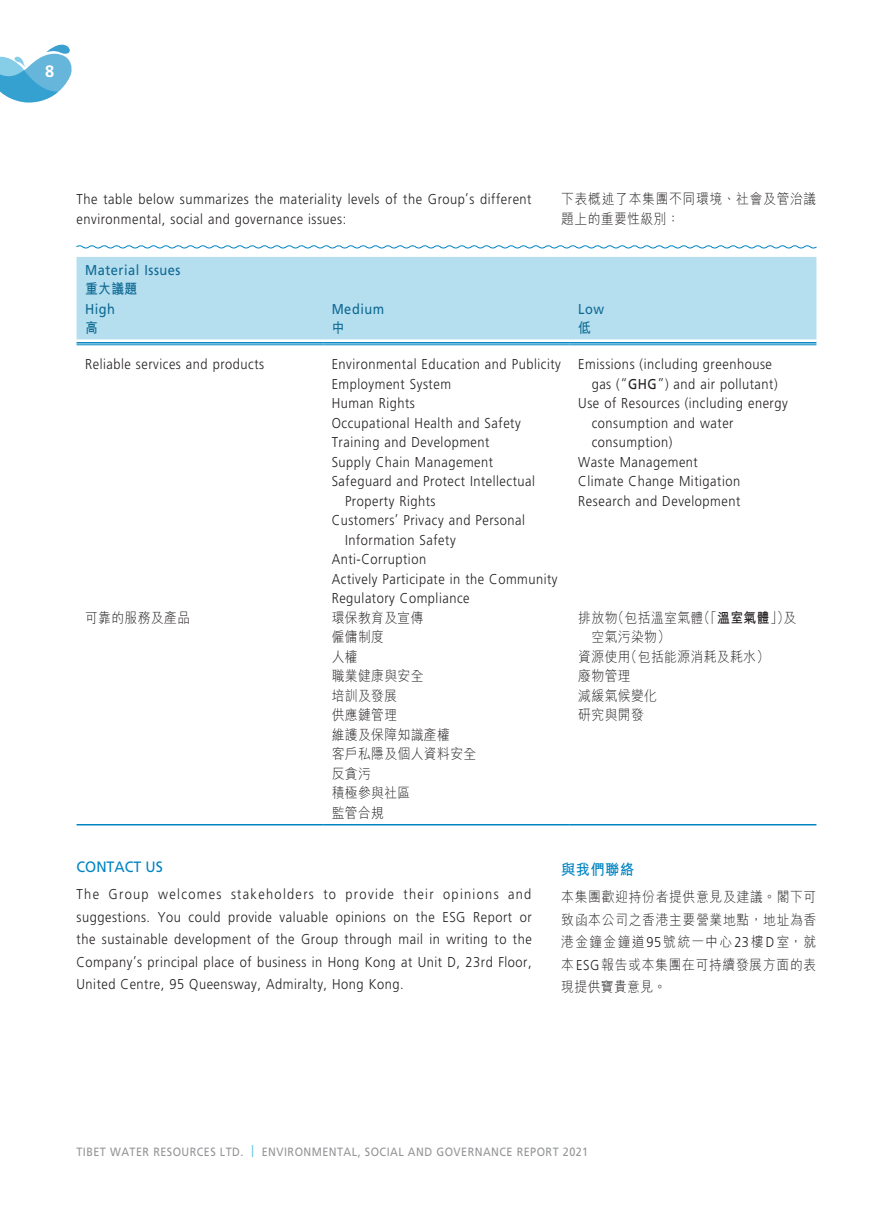
<style>
.page{position:relative;width:893px;height:1212px;background:#fff}
.page>*{position:absolute;margin:0;border:0;box-sizing:border-box;transform-origin:0 0}
.t1{font:700 16.5px "Frutiger LT Std";color:#fff}
._3__標題{font:15px "Frutiger LT Std";color:#0084c2;scale:.95 1}
._8__標題--C{font:700 15px "M Hei HK";letter-spacing:.03em;color:#0084c2;scale:.95 1}
._1__內文{font:300 14.25px/22.5px "Frutiger LT Std";letter-spacing:.04em;color:#231f20;scale:.9 1}
._6__內文--C{font:300 14.25px/22.5px "M Hei HK";letter-spacing:.03em;color:#231f20;text-align:justify;scale:.9 1}
._6__內文--C-2{font:300 14.25px/19.5px "M Hei HK";letter-spacing:.05em;color:#231f20;scale:.9 1}
._1__內文-2{font:14.25px "Frutiger LT Std";letter-spacing:.04em;color:#0d6992;scale:.9 1}
._6__內文--C-3{font:700 14.25px "M Hei HK";color:#0d6992;scale:.9 1}
.t2{font:12px "Frutiger LT Std";letter-spacing:.04em;color:#939598;scale:.9 1}
.s1{font-weight:400}
.s2{font-weight:700}
.s3{font-family:"Frutiger LT Std"}
.s4{color:#5fc1e0}
</style>
<div class="page">
<svg style="left:0;top:44px;width:72px;height:59px"></svg>
<div style="left:77px;top:257px;width:739px;height:82px;background:#b5deef"></div>
<svg style="left:76px;top:245px;width:741px;height:4px"></svg>
<hr style="left:77px;top:342px;width:246px;height:1px;background:#0084c2">
<hr style="left:77px;top:344px;width:246px;height:1px;background:#0084c2">
<hr style="left:323px;top:342px;width:247px;height:1px;background:#0084c2">
<hr style="left:323px;top:344px;width:247px;height:1px;background:#0084c2">
<hr style="left:570px;top:342px;width:246px;height:1px;background:#0084c2">
<hr style="left:570px;top:344px;width:246px;height:1px;background:#0084c2">
<hr style="left:77px;top:824px;width:246px;height:1px;background:#0084c2">
<hr style="left:323px;top:824px;width:247px;height:1px;background:#0084c2">
<hr style="left:570px;top:824px;width:246px;height:1px;background:#0084c2">
<p class="t1" style="left:45px;top:61px;width:11px">8</p>
<p class="_1__內文" style="left:77px;top:190px;width:507px;line-height:19.5px">The table below summarizes the materiality levels of the Group’s different environmental, social and governance issues:</p>
<p class="_6__內文--C-2" style="left:561px;top:189px;width:285px">下表概述了本集團不同環境、社會及管治議題上的重要性級別：</p>
<p class="_1__內文-2" style="left:85px;top:261px;width:108px">Material Issues</p>
<p class="_6__內文--C-3" style="left:85px;top:278px;width:60px">重大議題</p>
<p class="_1__內文-2" style="left:85px;top:300px;width:35px">High</p>
<p class="_1__內文-2" style="left:332px;top:300px;width:60px">Medium</p>
<p class="_1__內文-2" style="left:578px;top:300px;width:30px">Low</p>
<p class="_6__內文--C-3" style="left:85px;top:317px;width:16px">高</p>
<p class="_6__內文--C-3" style="left:332px;top:317px;width:16px">中</p>
<p class="_6__內文--C-3" style="left:578px;top:317px;width:16px">低</p>
<p class="_1__內文" style="left:85px;top:353px;width:201px">Reliable services and products</p>
<p class="_1__內文" style="left:332px;top:353px;width:256px">Environmental Education and Publicity</p>
<p class="_1__內文" style="left:332px;top:373px;width:134px">Employment System</p>
<p class="_1__內文" style="left:332px;top:392px;width:94px">Human Rights</p>
<p class="_1__內文" style="left:332px;top:412px;width:212px">Occupational Health and Safety</p>
<p class="_1__內文" style="left:332px;top:431px;width:177px">Training and Development</p>
<p class="_1__內文" style="left:332px;top:451px;width:181px">Supply Chain Management</p>
<p class="_1__內文" style="left:332px;top:470px;width:227px">Safeguard and Protect Intellectual</p>
<p class="_1__內文" style="left:345px;top:490px;width:102px">Property Rights</p>
<p class="_1__內文" style="left:332px;top:509px;width:216px">Customers’ Privacy and Personal</p>
<p class="_1__內文" style="left:345px;top:529px;width:124px">Information Safety</p>
<p class="_1__內文" style="left:332px;top:548px;width:106px">Anti-Corruption</p>
<p class="_1__內文" style="left:332px;top:568px;width:253px">Actively Participate in the Community</p>
<p class="_1__內文" style="left:332px;top:587px;width:155px">Regulatory Compliance</p>
<p class="_1__內文" style="left:578px;top:353px;width:217px">Emissions (including greenhouse</p>
<p class="_1__內文" style="left:592px;top:373px;width:208px">gas (“<span class="s1">GHG</span>”) and air pollutant)</p>
<p class="_1__內文" style="left:578px;top:392px;width:234px">Use of Resources (including energy</p>
<p class="_1__內文" style="left:592px;top:412px;width:159px">consumption and water</p>
<p class="_1__內文" style="left:592px;top:431px;width:91px">consumption)</p>
<p class="_1__內文" style="left:578px;top:451px;width:134px">Waste Management</p>
<p class="_1__內文" style="left:578px;top:470px;width:181px">Climate Change Mitigation</p>
<p class="_1__內文" style="left:578px;top:490px;width:182px">Research and Development</p>
<p class="_6__內文--C" style="left:85px;top:606px;width:118px">可靠的服務及產品</p>
<p class="_6__內文--C" style="left:332px;top:606px;width:104px">環保教育及宣傳</p>
<p class="_6__內文--C" style="left:332px;top:625px;width:60px">僱傭制度</p>
<p class="_6__內文--C" style="left:332px;top:645px;width:30px">人權</p>
<p class="_6__內文--C" style="left:332px;top:664px;width:104px">職業健康與安全</p>
<p class="_6__內文--C" style="left:332px;top:684px;width:74px">培訓及發展</p>
<p class="_6__內文--C" style="left:332px;top:703px;width:74px">供應鏈管理</p>
<p class="_6__內文--C" style="left:332px;top:723px;width:133px">維護及保障知識產權</p>
<p class="_6__內文--C" style="left:332px;top:742px;width:162px">客戶私隱及個人資料安全</p>
<p class="_6__內文--C" style="left:332px;top:762px;width:45px">反貪污</p>
<p class="_6__內文--C" style="left:332px;top:781px;width:89px">積極參與社區</p>
<p class="_6__內文--C" style="left:332px;top:801px;width:60px">監管合規</p>
<p class="_3__標題" style="left:77px;top:858px;width:92px">CONTACT US</p>
<p class="_1__內文" style="left:77px;top:883px;width:507px;text-align:justify">The Group welcomes stakeholders to provide their opinions and suggestions. You could provide valuable opinions on the ESG Report or the sustainable development of the Group through mail in writing to the Company’s principal place of business in Hong Kong at Unit D, 23rd Floor, United Centre, 95 Queensway, Admiralty, Hong Kong.</p>
<p class="_6__內文--C" style="left:578px;top:606px;width:244px">排放物（包括溫室氣體（「<span class="s2">溫室氣體</span>」）及</p>
<p class="_6__內文--C" style="left:591px;top:625px;width:89px">空氣污染物）</p>
<p class="_6__內文--C" style="left:578px;top:645px;width:214px">資源使用（包括能源消耗及耗水）</p>
<p class="_6__內文--C" style="left:578px;top:664px;width:60px">廢物管理</p>
<p class="_6__內文--C" style="left:578px;top:684px;width:89px">減緩氣候變化</p>
<p class="_6__內文--C" style="left:578px;top:703px;width:74px">研究與開發</p>
<p class="_8__標題--C" style="left:561px;top:859px;width:78px">與我們聯絡</p>
<p class="_6__內文--C" style="left:561px;top:885px;width:285px">本集團歡迎持份者提供意見及建議。閣下可致函本公司之香港主要營業地點，地址為香港金鐘金鐘道<span class="s3">95</span>號統一中心<span class="s3">23</span>樓<span class="s3">D</span>室，就本<span class="s3">ESG</span>報告或本集團在可持續發展方面的表現提供寶貴意見。</p>
<p class="t2" style="left:76px;top:1145px;width:570px">TIBET WATER RESOURCES LTD. <span class="s4">|</span> ENVIRONMENTAL, SOCIAL AND GOVERNANCE REPORT 2021</p>
</div>
